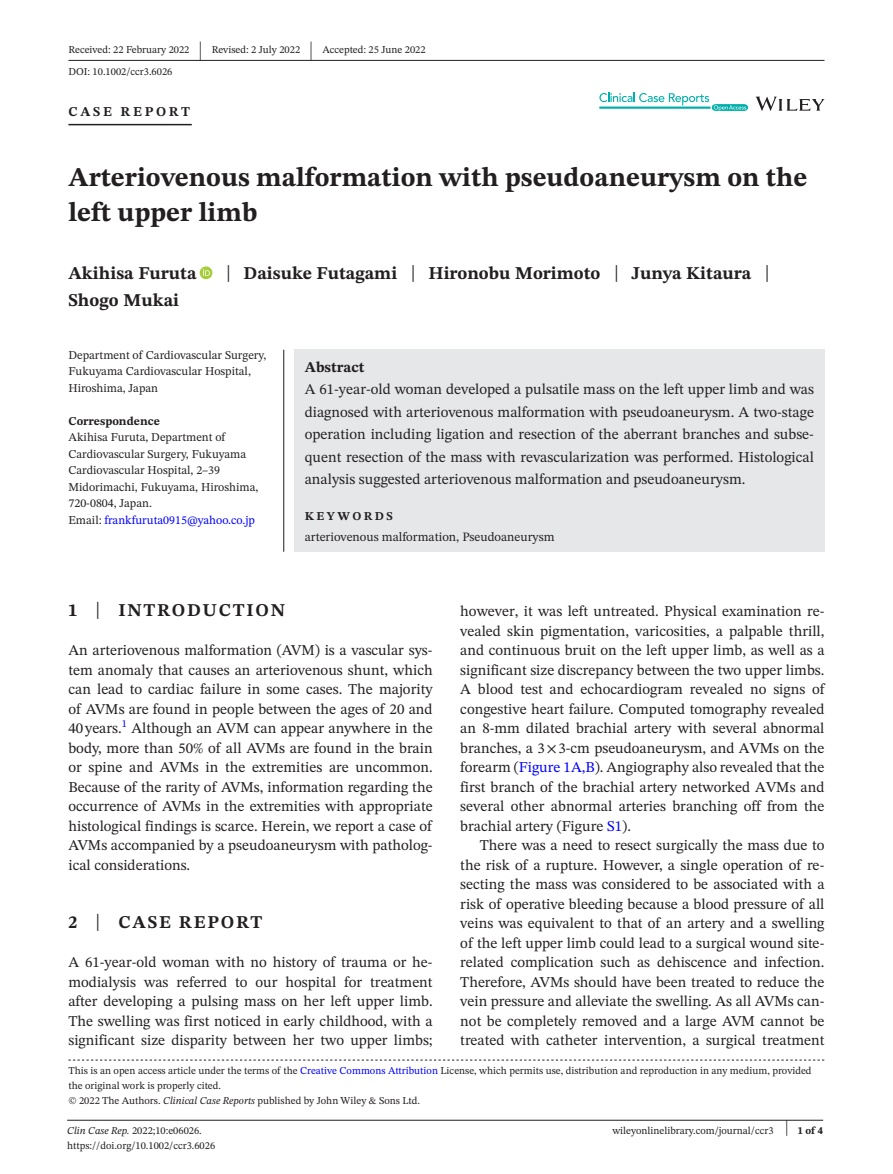
<style>
.page{position:relative;width:893px;height:1174px;background:#fff}
.page>*{position:absolute;margin:0;border:0;box-sizing:border-box;transform-origin:0 0}
.t1{font:700 27px/34.5px "STIX Two Text";color:#231f20}
.t2{font:25.65px "STIX Two Text";color:#231f20;scale:.49 1}
.t3{font:700 18px "STIX Two Text";color:#231f20}
.t4{font:700 18px "STIX Two Text";letter-spacing:.1em;color:#231f20}
.t5{font:15px/19.5px "STIX Two Text";color:#231f20;text-align:justify}
.t6{font:700 15px "STIX Two Text";color:#231f20}
.t7{font:700 13.5px "STIX Two Text";letter-spacing:.2em;color:#231f20}
.t8{font:12.75px "STIX Two Text";color:#231f20}
.t9{font:12px/16.5px "STIX Two Text";color:#231f20}
.t10{font:700 12px "STIX Two Text";color:#231f20}
.t11{font:700 12px "STIX Two Text";letter-spacing:.2em;color:#231f20}
.t12{font:10.5px/15px "STIX Two Text";color:#231f20}
.t13{font:700 10.5px "STIX Two Text";color:#231f20}
.t14{font:10.5px "STIX Two Text";color:#00f}
.s1{font-weight:400;font-size:23.4px}
.s2{color:#00f}
.s3{font-weight:400;font-size:23.7px}
.s4{font-style:italic}
.s5{font-weight:400;font-size:22.2px}
</style>
<div class="page">
<hr style="left:67px;top:1119px;width:756px;height:1px;background:#231f20">
<svg style="left:756px;top:97px;width:68px;height:14px"></svg>
<svg style="left:599px;top:93px;width:149px;height:18px"></svg>
<hr style="left:68px;top:60px;width:756px;height:1px;background:#231f20">
<hr style="left:68px;top:124px;width:124px;height:1px;background:#231f20">
<div style="left:200px;top:266px;width:12px;height:13px;background:#a5cd39;border-radius:50%"></div>
<svg style="left:203px;top:269px;width:7px;height:7px"></svg>
<svg style="left:68px;top:1059px;width:756px;height:1px"></svg>
<div style="left:294px;top:350px;width:530px;height:202px;background:#e6e7e9"></div>
<hr style="left:283px;top:350px;width:1px;height:202px;background:#231f20">
<p class="t12" style="left:68px;top:42px;width:123px">Received: 22 February 2022</p>
<h2 class="t2" style="left:199px;top:32px;width:8px">|</h2>
<p class="t12" style="left:212px;top:42px;width:90px">Revised: 2 July 2022</p>
<h2 class="t2" style="left:310px;top:32px;width:8px">|</h2>
<p class="t12" style="left:322px;top:42px;width:105px">Accepted: 25 June 2022</p>
<p class="t12" style="left:68px;top:64px;width:105px">DOI: 10.1002/ccr3.6026</p>
<p class="t7" style="left:68px;top:101px;width:123px">CASE REPORT</p>
<h1 class="t1" style="left:68px;top:161px;width:740px">Arteriovenous malformation with pseudoaneurysm on the left upper limb</h1>
<p class="t3" style="left:68px;top:260px;width:130px">Akihisa Furuta</p>
<p class="t3" style="left:226px;top:260px;width:545px"><span class="s1">|</span> Daisuke Futagami <span class="s1">|</span> Hironobu Morimoto <span class="s1">|</span> Junya Kitaura <span class="s1">|</span></p>
<p class="t3" style="left:68px;top:287px;width:112px">Shogo Mukai</p>
<p class="t9" style="left:68px;top:346px;width:199px">Department of Cardiovascular Surgery,<br>Fukuyama Cardiovascular Hospital,<br>Hiroshima, Japan</p>
<p class="t10" style="left:68px;top:412px;width:93px">Correspondence</p>
<p class="t9" style="left:68px;top:429px;width:191px">Akihisa Furuta, Department of<br>Cardiovascular Surgery, Fukuyama<br>Cardiovascular Hospital, 2–39<br>Midorimachi, Fukuyama, Hiroshima,<br>720-0804, Japan.<br>Email: <span class="s2">frankfuruta0915@yahoo.co.jp</span></p>
<p class="t6" style="left:305px;top:356px;width:61px">Abstract</p>
<p class="t5" style="left:305px;top:378px;width:511px;line-height:22.5px">A 61-year-old woman developed a pulsatile mass on the left upper limb and was diagnosed with arteriovenous malformation with pseudoaneurysm. A two-stage operation including ligation and resection of the aberrant branches and subse&shy;quent resection of the mass with revascularization was performed. Histological analysis suggested arteriovenous malformation and pseudoaneurysm.</p>
<p class="t11" style="left:305px;top:507px;width:90px">KEYWORDS</p>
<p class="t8" style="left:305px;top:528px;width:251px">arteriovenous malformation, Pseudoaneurysm</p>
<p class="t4" style="left:68px;top:597px;width:218px">1 <span class="s3">|</span> INTRODUCTION</p>
<p class="t5" style="left:68px;top:640px;width:366px">An arteriovenous malformation (AVM) is a vascular sys&shy;tem anomaly that causes an arteriovenous shunt, which can lead to cardiac failure in some cases. The majority of AVMs are found in people between the ages of 20 and 40 years.</p>
<p class="t14" style="left:122px;top:715px;width:7px">1</p>
<p class="t5" style="left:68px;top:718px;width:366px;text-indent:63px">Although an AVM can appear anywhere in the body, more than 50% of all AVMs are found in the brain or spine and AVMs in the extremities are uncommon.<br>Because of the rarity of AVMs, information regarding the occurrence of AVMs in the extremities with appropriate histological findings is scarce. Herein, we report a case of AVMs accompanied by a pseudoaneurysm with patholog&shy;ical considerations.</p>
<p class="t4" style="left:68px;top:909px;width:195px">2 <span class="s3">|</span> CASE REPORT</p>
<p class="t5" style="left:68px;top:952px;width:366px">A 61-year-old woman with no history of trauma or he&shy;modialysis was referred to our hospital for treatment after developing a pulsing mass on her left upper limb.<br>The swelling was first noticed in early childhood, with a significant size disparity between her two upper limbs;</p>
<p class="t5" style="left:460px;top:601px;width:366px">however, it was left untreated. Physical examination re&shy;vealed skin pigmentation, varicosities, a palpable thrill, and continuous bruit on the left upper limb, as well as a significant size discrepancy between the two upper limbs.<br>A blood test and echocardiogram revealed no signs of congestive heart failure. Computed tomography revealed an 8-mm dilated brachial artery with several abnormal branches, a 3×3-cm pseudoaneurysm, and AVMs on the forearm (<span class="s2">Figure 1A,B</span>). Angiography also revealed that the first branch of the brachial artery networked AVMs and several other abnormal arteries branching off from the brachial artery (Figure <span class="s2">S1</span>).</p>
<p class="t5" style="left:460px;top:835px;width:366px;text-indent:19px">There was a need to resect surgically the mass due to the risk of a rupture. However, a single operation of re&shy;secting the mass was considered to be associated with a risk of operative bleeding because a blood pressure of all veins was equivalent to that of an artery and a swelling of the left upper limb could lead to a surgical wound site&shy;related complication such as dehiscence and infection.<br>Therefore, AVMs should have been treated to reduce the vein pressure and alleviate the swelling. As all AVMs can&shy;not be completely removed and a large AVM cannot be treated with catheter intervention, a surgical treatment</p>
<p class="t12" style="left:68px;top:1063px;width:745px">This is an open access article under the terms of the <span class="s2">Creative Commons Attribution</span> License, which permits use, distribution and reproduction in any medium, provided the original work is properly cited.<br>© 2022 The Authors. <span class="s4">Clinical Case Reports</span> published by John Wiley &amp; Sons Ltd.</p>
<p class="t12" style="left:67px;top:1123px;width:136px"><span class="s4">Clin Case Rep.</span> 2022;10:e06026.</p>
<p class="t13" style="left:785px;top:1123px;width:39px"><span class="s5">|</span> 1 of 4</p>
<p class="t12" style="left:67px;top:1138px;width:150px">https://doi.org/10.1002/ccr3.6026</p>
<p class="t12" style="left:612px;top:1123px;width:163px">wileyonlinelibrary.com/journal/ccr3</p>
</div>
